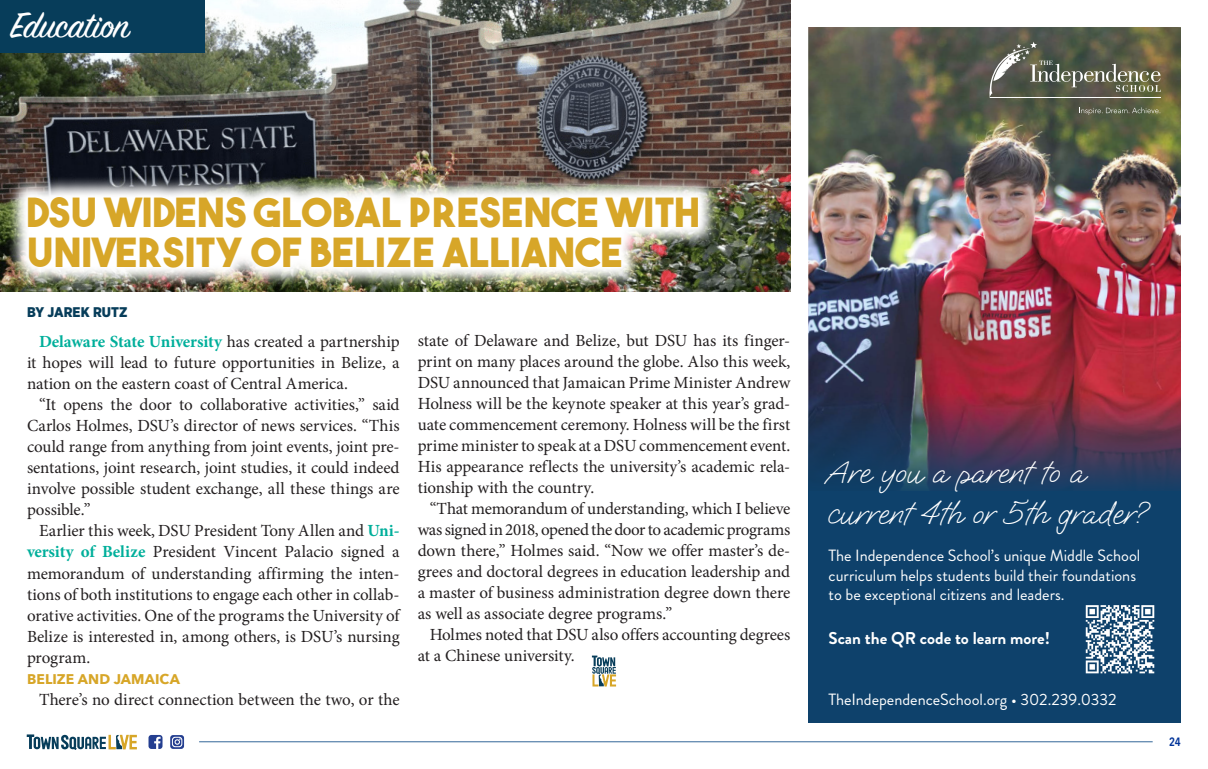
<style>
.page{position:relative;width:1208px;height:769px;background:#fff}
.page>*{position:absolute;margin:0;border:0;box-sizing:border-box;transform-origin:0 0}
.t1{font:40px/40px "The Bold Font";letter-spacing:.01em;color:#d7a628}
.t2{font:40px "Sign Painter House Script";color:#fff}
.t3{font:34.1px/41px "Oooh Baby";color:#fff}
.t4{font:700 17.1px "Brandon Grotesque";color:#fff}
.body_copy{font:17px/21px "Minion Pro";letter-spacing:-.005em;color:#231f20;text-align:justify}
.t5{font:16.3px/19.5px "Brandon Grotesque";color:#fff}
.t6{font:700 14px "Avenir Next";letter-spacing:.005em;color:#d7a628}
.t7{font:900 14px "Gotham Narrow";color:#073d5a}
.t8{font:600 12px "Avenir Next Condensed";color:#039}
.s1{font-weight:700;color:#00af9b}
</style>
<div class="page">
<img style="left:0;top:0;width:790px;height:291px">
<hr style="left:199px;top:740px;width:953px;height:1px;background:#369">
<svg style="left:148px;top:735px;width:14px;height:13px"></svg>
<svg style="left:170px;top:735px;width:14px;height:13px"></svg>
<svg style="left:27px;top:734px;width:110px;height:15px"></svg>
<div style="left:0;top:0;width:204px;height:52px;background:#073d5a"></div>
<svg style="left:592px;top:655px;width:24px;height:31px"></svg>
<img style="left:6px;top:176px;width:713px;height:113px">
<img style="left:808px;top:120px;width:372px;height:273px">
<svg style="left:808px;top:393px;width:372px;height:97px;background:#483653"></svg>
<div style="left:808px;top:490px;width:372px;height:232px;background:#0e416b"></div>
<img style="left:1085px;top:605px;width:70px;height:69px">
<svg style="left:808px;top:27px;width:372px;height:93px;background:#5b5c4b"></svg>
<svg style="left:1079px;top:107px;width:81px;height:8px"></svg>
<hr style="left:989px;top:97px;width:171px;height:1px;background:#fff">
<svg style="left:989px;top:42px;width:171px;height:55px;background:#696b5a"></svg>
<p class="t2" style="left:11px;top:0;width:120px">Education</p>
<p class="t1" style="left:27px;top:191px;width:674px">DSU WIDENS GLOBAL PRESENCE WITH<br>UNIVERSITY OF BELIZE ALLIANCE</p>
<p class="t7" style="left:27px;top:303px;width:102px">BY JAREK RUTZ</p>
<p class="body_copy" style="left:27px;top:331px;width:374px;text-indent:12px"><span class="s1">Delaware State University</span> has created a partnership it hopes will lead to future opportunities in Belize, a nation on the eastern coast of Central America.</p>
<p class="body_copy" style="left:27px;top:394px;width:374px;text-indent:12px">“It opens the door to collaborative activities,” said Carlos Holmes, DSU’s director of news services. “This could range from anything from joint events, joint pre&shy;sentations, joint research, joint studies, it could indeed involve possible student exchange, all these things are possible.”</p>
<p class="body_copy" style="left:27px;top:520px;width:374px;text-indent:12px">Earlier this week, DSU President Tony Allen and <span class="s1">Uni&shy;versity of Belize</span> President Vincent Palacio signed a memorandum of understanding affirming the inten&shy;tions of both institutions to engage each other in collab&shy;orative activities. One of the programs the University of Belize is interested in, among others, is DSU’s nursing program.</p>
<p class="t6" style="left:27px;top:666px;width:154px">BELIZE AND JAMAICA</p>
<p class="body_copy" style="left:39px;top:688px;width:362px">There’s no direct connection between the two, or the</p>
<p class="body_copy" style="left:417px;top:330px;width:374px">state of Delaware and Belize, but DSU has its finger&shy;print on many places around the globe. Also this week, DSU announced that Jamaican Prime Minister Andrew Holness will be the keynote speaker at this year’s grad&shy;uate commencement ceremony. Holness will be the first prime minister to speak at a DSU commencement event.<br>His appearance reflects the university’s academic rela&shy;tionship with the country.</p>
<p class="body_copy" style="left:417px;top:498px;width:374px;text-indent:12px">“That memorandum of understanding, which I believe was signed in 2018, opened the door to academic programs down there,” Holmes said. “Now we offer master’s de&shy;grees and doctoral degrees in education leadership and a master of business administration degree down there as well as associate degree programs.”</p>
<p class="body_copy" style="left:417px;top:624px;width:374px;text-indent:12px">Holmes noted that DSU also offers accounting degrees at a Chinese university.</p>
<p class="t3" style="left:826px;top:450px;width:322px">Are you a parent to a current 4th or 5th grader?</p>
<p class="t5" style="left:828px;top:546px;width:313px">The Independence School’s unique Middle School curriculum helps students build their foundations to be exceptional citizens and leaders.</p>
<p class="t4" style="left:828px;top:625px;width:223px">Scan the QR code to learn more!</p>
<p class="t5" style="left:828px;top:689px;width:290px">TheIndependenceSchool.org • 302.239.0332</p>
<p class="t8" style="left:1169px;top:731px;width:13px">24</p>
</div>
